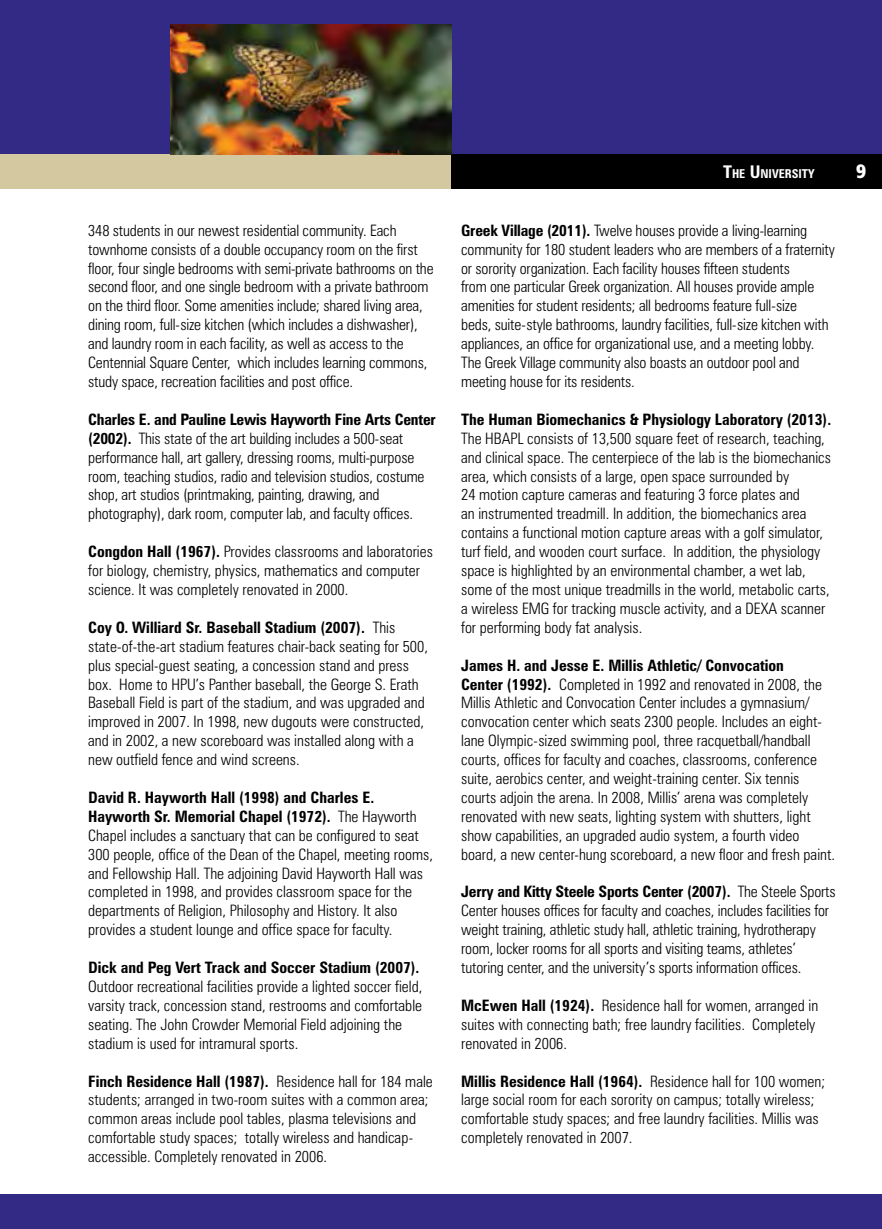
<style>
.page{position:relative;width:882px;height:1229px;background:#fff}
.page>*{position:absolute;margin:0;border:0;box-sizing:border-box;transform-origin:0 0}
.t1{font:900 condensed 19.25px "Frutiger";color:#fff}
.t2{font:300 condensed 15.75px/18.9px "Zurich BT";color:#000}
.t3{font:700 condensed 15.75px "Zurich BT";color:#000}
.t4{font:700 condensed 12.25px "Zurich BT";color:#fff}
.s1{font-weight:700}
.s2{font-size:17.5px}
</style>
<div class="page">
<div style="left:0;top:0;width:882px;height:189px;background:#332a86"></div>
<div style="left:0;top:154px;width:648px;height:35px;background:#d3c89f"></div>
<div style="left:452px;top:154px;width:430px;height:35px;background:#000"></div>
<img style="left:170px;top:24px;width:282px;height:130px">
<div style="left:0;top:1194px;width:882px;height:34px;background:#332a86"></div>
<p class="t2" style="left:88px;top:220px;width:347px">348 students in our newest residential community. Each townhome consists of a double occupancy room on the first floor, four single bedrooms with semi-private bathrooms on the second floor, and one single bedroom with a private bathroom on the third floor. Some amenities include; shared living area, dining room, full-size kitchen (which includes a dishwasher), and laundry room in each facility, as well as access to the Centennial Square Center, which includes learning commons, study space, recreation facilities and post office.</p>
<p class="t2" style="left:88px;top:409px;width:349px"><span class="s1">Charles E. and Pauline Lewis Hayworth Fine Arts Center (2002).</span> This state of the art building includes a 500-seat performance hall, art gallery, dressing rooms, multi-purpose room, teaching studios, radio and television studios, costume shop, art studios (printmaking, painting, drawing, and photography), dark room, computer lab, and faculty offices.</p>
<p class="t2" style="left:88px;top:542px;width:346px"><span class="s1">Congdon Hall (1967).</span> Provides classrooms and laboratories for biology, chemistry, physics, mathematics and computer science. It was completely renovated in 2000.</p>
<p class="t2" style="left:88px;top:617px;width:341px"><span class="s1">Coy O. Williard Sr. Baseball Stadium (2007).</span> This state-of-the-art stadium features chair-back seating for 500, plus special-guest seating, a concession stand and press box. Home to HPU’s Panther baseball, the George S. Erath Baseball Field is part of the stadium, and was upgraded and improved in 2007. In 1998, new dugouts were constructed, and in 2002, a new scoreboard was installed along with a new outfield fence and wind screens.</p>
<p class="t2" style="left:88px;top:787px;width:346px"><span class="s1">David R. Hayworth Hall (1998) and Charles E.<br>Hayworth Sr. Memorial Chapel (1972).</span> The Hayworth Chapel includes a sanctuary that can be configured to seat 300 people, office of the Dean of the Chapel, meeting rooms, and Fellowship Hall. The adjoining David Hayworth Hall was completed in 1998, and provides classroom space for the departments of Religion, Philosophy and History. It also provides a student lounge and office space for faculty.</p>
<p class="t3" style="left:88px;top:958px;width:333px">Dick and Peg Vert Track and Soccer Stadium (2007).</p>
<p class="t2" style="left:88px;top:976px;width:336px">Outdoor recreational facilities provide a lighted soccer field, varsity track, concession stand, restrooms and comfortable seating. The John Crowder Memorial Field adjoining the stadium is used for intramural sports.</p>
<p class="t2" style="left:88px;top:1071px;width:346px"><span class="s1">Finch Residence Hall (1987).</span> Residence hall for 184 male students; arranged in two-room suites with a common area; common areas include pool tables, plasma televisions and comfortable study spaces; totally wireless and handicap&shy;accessible. Completely renovated in 2006.</p>
<p class="t4" style="left:723px;top:166px;width:93px"><span class="s2">T</span>HE <span class="s2">U</span>NIVERSITY</p>
<p class="t1" style="left:856px;top:159px;width:12px">9</p>
<p class="t2" style="left:461px;top:220px;width:375px"><span class="s1">Greek Village (2011).</span> Twelve houses provide a living-learning community for 180 student leaders who are members of a fraternity or sorority organization. Each facility houses fifteen students<br>from one particular Greek organization. All houses provide ample amenities for student residents; all bedrooms feature full-size<br>beds, suite-style bathrooms, laundry facilities, full-size kitchen with appliances, an office for organizational use, and a meeting lobby.<br>The Greek Village community also boasts an outdoor pool and meeting house for its residents.</p>
<p class="t3" style="left:461px;top:409px;width:372px">The Human Biomechanics &amp; Physiology Laboratory (2013).</p>
<p class="t2" style="left:461px;top:428px;width:371px">The HBAPL consists of 13,500 square feet of research, teaching, and clinical space. The centerpiece of the lab is the biomechanics area, which consists of a large, open space surrounded by<br>24 motion capture cameras and featuring 3 force plates and<br>an instrumented treadmill. In addition, the biomechanics area contains a functional motion capture areas with a golf simulator, turf field, and wooden court surface. In addition, the physiology space is highlighted by an environmental chamber, a wet lab, some of the most unique treadmills in the world, metabolic carts, a wireless EMG for tracking muscle activity, and a DEXA scanner for performing body fat analysis.</p>
<p class="t2" style="left:461px;top:655px;width:375px"><span class="s1">James H. and Jesse E. Millis Athletic/ Convocation<br>Center (1992).</span> Completed in 1992 and renovated in 2008, the Millis Athletic and Convocation Center includes a gymnasium/ convocation center which seats 2300 people. Includes an eight&shy;lane Olympic-sized swimming pool, three racquetball/handball courts, offices for faculty and coaches, classrooms, conference suite, aerobics center, and weight-training center. Six tennis courts adjoin the arena. In 2008, Millis’ arena was completely renovated with new seats, lighting system with shutters, light show capabilities, an upgraded audio system, a fourth video board, a new center-hung scoreboard, a new floor and fresh paint.</p>
<p class="t2" style="left:461px;top:882px;width:376px"><span class="s1">Jerry and Kitty Steele Sports Center (2007).</span> The Steele Sports Center houses offices for faculty and coaches, includes facilities for weight training, athletic study hall, athletic training, hydrotherapy room, locker rooms for all sports and visiting teams, athletes’ tutoring center, and the university’s sports information offices.</p>
<p class="t2" style="left:461px;top:995px;width:359px"><span class="s1">McEwen Hall (1924).</span> Residence hall for women, arranged in suites with connecting bath; free laundry facilities. Completely renovated in 2006.</p>
<p class="t2" style="left:461px;top:1071px;width:366px"><span class="s1">Millis Residence Hall (1964).</span> Residence hall for 100 women; large social room for each sorority on campus; totally wireless; comfortable study spaces; and free laundry facilities. Millis was completely renovated in 2007.</p>
</div>
